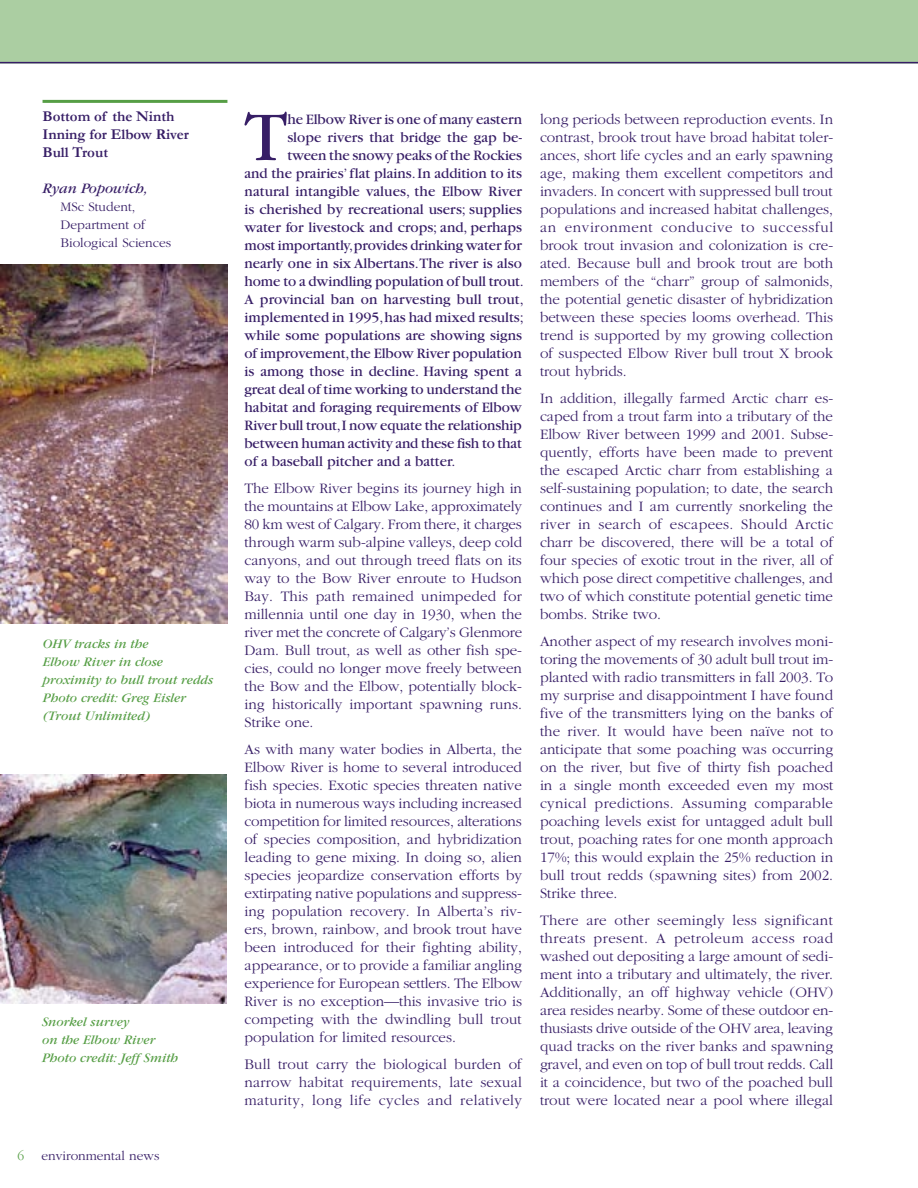
<style>
.page{position:relative;width:918px;height:1188px;background:#fff}
.page>*{position:absolute;margin:0;border:0;box-sizing:border-box;transform-origin:0 0}
.t1{font:72.75px "Garamond";color:#371e66}
.t2{font:300 15px/18px "Garamond";color:#371e66;text-align:justify}
.t3{font:15px "Garamond";color:#371e66}
.t4{font:700 15px/18px "Garamond";color:#371e66}
.t5{font:italic 15px "Garamond";color:#371e66}
.t6{font:italic 13.5px/18px "Garamond";color:#569e45}
.t7{font:300 13.5px/18px "Garamond";color:#371e66}
.t8{font:300 13.5px "Garamond";color:#569e45}
</style>
<div class="page">
<div style="left:0;top:0;width:917px;height:64px;background:#abcea2"></div>
<hr style="left:0;top:62px;width:918px;height:1px;background:#371e66">
<svg style="left:917px;top:0;width:1px;height:64px"></svg>
<hr style="left:43px;top:100px;width:184px;height:3px;background:#569e45">
<img style="left:0;top:264px;width:228px;height:359px">
<img style="left:0;top:774px;width:226px;height:229px">
<p class="t4" style="left:43px;top:107px;width:148px">Bottom of the Ninth<br>Inning for Elbow River<br>Bull Trout</p>
<p class="t5" style="left:43px;top:180px;width:107px">Ryan Popowich,</p>
<p class="t7" style="left:61px;top:198px;width:112px">MSc Student,<br>Department of<br>Biological Sciences</p>
<p class="t6" style="left:43px;top:635px;width:172px">OHV tracks in the<br>Elbow River in close proximity to bull trout redds<br>Photo credit: Greg Eisler (Trout Unlimited)</p>
<p class="t6" style="left:42px;top:1013px;width:138px">Snorkel survey<br>on the Elbow River<br>Photo credit: Jeff Smith</p>
<p class="t8" style="left:18px;top:1149px;width:8px">6</p>
<p class="t7" style="left:42px;top:1147px;width:120px">environmental news</p>
<h1 class="t1" style="left:244px;top:99px;width:44px">T</h1>
<p class="t3" style="left:287px;top:111px;width:236px">he Elbow River is one of many eastern</p>
<p class="t3" style="left:287px;top:129px;width:236px">slope rivers that bridge the gap be-</p>
<p class="t3" style="left:287px;top:147px;width:236px">tween the snowy peaks of the Rockies</p>
<p class="t3" style="left:244px;top:165px;width:279px">and the prairies’ flat plains. In addition to its</p>
<p class="t3" style="left:244px;top:183px;width:279px">natural intangible values, the Elbow River</p>
<p class="t3" style="left:244px;top:201px;width:279px">is cherished by recreational users; supplies</p>
<p class="t3" style="left:244px;top:219px;width:279px">water for livestock and crops; and, perhaps</p>
<p class="t3" style="left:244px;top:237px;width:279px">most importantly,provides drinking water for</p>
<p class="t3" style="left:244px;top:255px;width:279px">nearly one in six Albertans.The river is also</p>
<p class="t3" style="left:244px;top:273px;width:281px">home to a dwindling population of bull trout.</p>
<p class="t3" style="left:244px;top:291px;width:281px">A provincial ban on harvesting bull trout,</p>
<p class="t3" style="left:244px;top:309px;width:281px">implemented in 1995, has had mixed results;</p>
<p class="t3" style="left:244px;top:327px;width:279px">while some populations are showing signs</p>
<p class="t3" style="left:244px;top:345px;width:279px">of improvement, the Elbow River population</p>
<p class="t3" style="left:244px;top:363px;width:279px">is among those in decline. Having spent a</p>
<p class="t3" style="left:244px;top:381px;width:279px">great deal of time working to understand the</p>
<p class="t3" style="left:244px;top:399px;width:279px">habitat and foraging requirements of Elbow</p>
<p class="t3" style="left:244px;top:417px;width:279px">River bull trout,I now equate the relationship</p>
<p class="t3" style="left:244px;top:435px;width:279px">between human activity and these fish to that</p>
<p class="t3" style="left:244px;top:453px;width:212px">of a baseball pitcher and a batter.</p>
<p class="t2" style="left:244px;top:480px;width:279px">The Elbow River begins its journey high in the mountains at Elbow Lake, approximately 80 km west of Calgary. From there, it charges through warm sub-alpine valleys, deep cold canyons, and out through treed flats on its way to the Bow River enroute to Hudson Bay. This path remained unimpeded for millennia until one day in 1930, when the river met the concrete of Calgary’s Glenmore Dam. Bull trout, as well as other fish spe&shy;cies, could no longer move freely between the Bow and the Elbow, potentially block&shy;ing historically important spawning runs.<br>Strike one.</p>
<p class="t2" style="left:244px;top:741px;width:279px">As with many water bodies in Alberta, the Elbow River is home to several introduced fish species. Exotic species threaten native biota in numerous ways including increased competition for limited resources, alterations of species composition, and hybridization leading to gene mixing. In doing so, alien species jeopardize conservation efforts by extirpating native populations and suppress&shy;ing population recovery. In Alberta’s riv&shy;ers, brown, rainbow, and brook trout have been introduced for their fighting ability, appearance, or to provide a familiar angling experience for European settlers. The Elbow River is no exception—this invasive trio is competing with the dwindling bull trout population for limited resources.</p>
<p class="t2" style="left:244px;top:1056px;width:279px">Bull trout carry the biological burden of narrow habitat requirements, late sexual maturity, long life cycles and relatively</p>
<p class="t2" style="left:540px;top:110px;width:295px">long periods between reproduction events. In contrast, brook trout have broad habitat toler&shy;ances, short life cycles and an early spawning age, making them excellent competitors and invaders. In concert with suppressed bull trout populations and increased habitat challenges, an environment conducive to successful brook trout invasion and colonization is cre&shy;ated. Because bull and brook trout are both members of the “charr” group of salmonids, the potential genetic disaster of hybridization between these species looms overhead. This trend is supported by my growing collection of suspected Elbow River bull trout X brook trout hybrids.</p>
<p class="t2" style="left:540px;top:389px;width:295px">In addition, illegally farmed Arctic charr es&shy;caped from a trout farm into a tributary of the Elbow River between 1999 and 2001. Subse&shy;quently, efforts have been made to prevent the escaped Arctic charr from establishing a self-sustaining population; to date, the search continues and I am currently snorkeling the river in search of escapees. Should Arctic charr be discovered, there will be a total of four species of exotic trout in the river, all of which pose direct competitive challenges, and two of which constitute potential genetic time bombs. Strike two.</p>
<p class="t2" style="left:540px;top:632px;width:295px">Another aspect of my research involves moni&shy;toring the movements of 30 adult bull trout im&shy;planted with radio transmitters in fall 2003. To my surprise and disappointment I have found five of the transmitters lying on the banks of the river. It would have been naïve not to anticipate that some poaching was occurring on the river, but five of thirty fish poached in a single month exceeded even my most cynical predictions. Assuming comparable poaching levels exist for untagged adult bull trout, poaching rates for one month approach 17%; this would explain the 25% reduction in bull trout redds (spawning sites) from 2002.<br>Strike three.</p>
<p class="t2" style="left:540px;top:911px;width:295px">There are other seemingly less significant threats present. A petroleum access road washed out depositing a large amount of sedi&shy;ment into a tributary and ultimately, the river.<br>Additionally, an off highway vehicle (OHV) area resides nearby. Some of these outdoor en&shy;thusiasts drive outside of the OHV area, leaving quad tracks on the river banks and spawning gravel, and even on top of bull trout redds. Call it a coincidence, but two of the poached bull trout were located near a pool where illegal</p>
</div>
